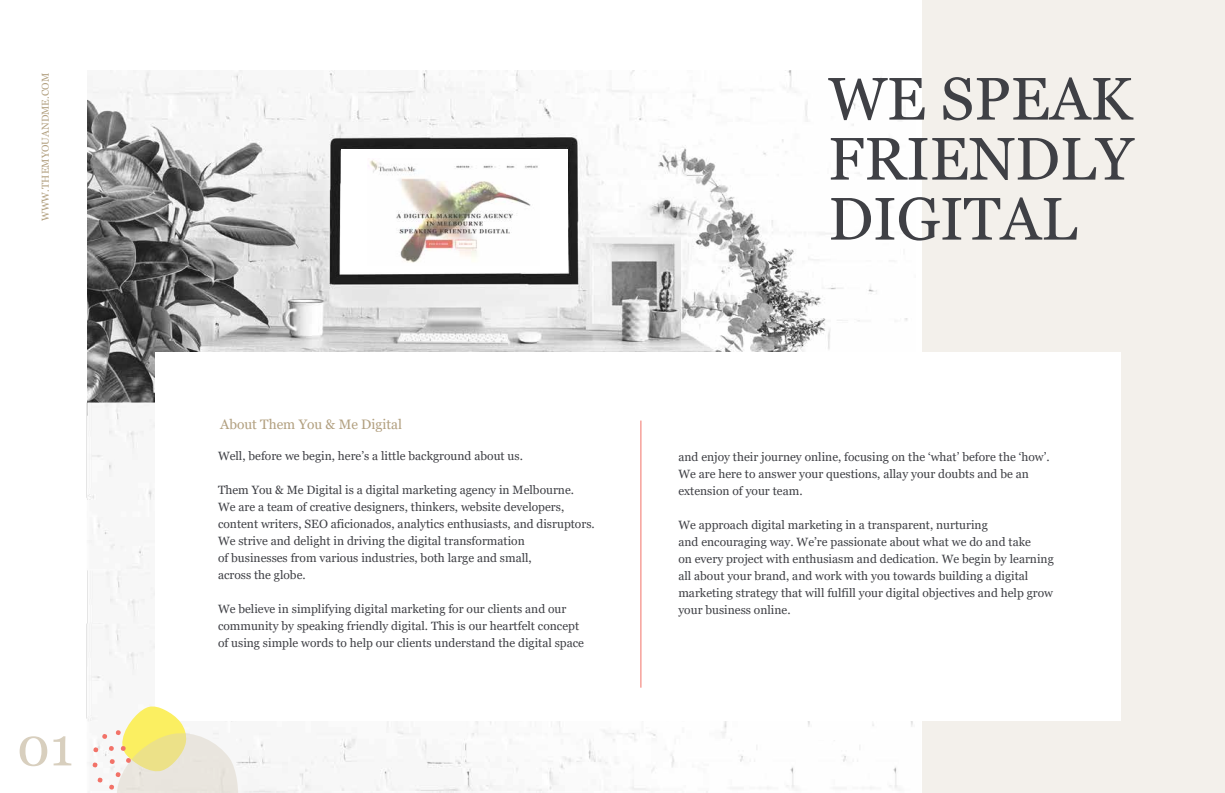
<style>
.page{position:relative;width:1225px;height:793px;background:#fff}
.page>*{position:absolute;margin:0;border:0;box-sizing:border-box;transform-origin:0 0}
.t1{font:60px/60px "Georgia";color:#3f4045;text-align:justify}
.t2{font:54px "Georgia";color:#d8cfbe}
.t3{font:13.7px "Georgia";color:#b2a080}
.t4{font:12px/17px "Georgia";color:#3f4045}
.t5{font:10px "Georgia";letter-spacing:.01em;color:#b2a080}
</style>
<div class="page">
<img style="left:88px;top:70px;width:820px;height:332px">
<img style="left:87px;top:402px;width:787px;height:324px">
<img style="left:86px;top:624px;width:731px;height:168px">
<div style="left:922px;top:0;width:303px;height:793px;background:#f3f0eb"></div>
<div style="left:155px;top:352px;width:965px;height:368px;background:#fff"></div>
<hr style="left:640px;top:421px;width:1px;height:267px;background:#f27268">
<div style="left:341px;top:149px;width:226px;height:123px;background:#fff"></div>
<img style="left:368px;top:160px;width:170px;height:103px">
<svg style="left:92px;top:706px;width:146px;height:87px"></svg>
<p class="t5" style="left:39px;top:221px;width:150px;rotate:-90deg">WWW.THEMYOUANDME.COM</p>
<h2 class="t2" style="left:17px;top:714px;width:58px">01</h2>
<p class="t3" style="left:220px;top:416px;width:183px">About Them You &amp; Me Digital</p>
<p class="t4" style="left:218px;top:448px;width:306px">Well, before we begin, here’s a little background about us.</p>
<p class="t4" style="left:218px;top:482px;width:378px">Them You &amp; Me Digital is a digital marketing agency in Melbourne.<br>We are a team of creative designers, thinkers, website developers, content writers, SEO aficionados, analytics enthusiasts, and disruptors.<br>We strive and delight in driving the digital transformation<br>of businesses from various industries, both large and small,<br>across the globe.</p>
<p class="t4" style="left:218px;top:601px;width:368px">We believe in simplifying digital marketing for our clients and our community by speaking friendly digital. This is our heartfelt concept of using simple words to help our clients understand the digital space</p>
<h1 class="t1" style="left:828px;top:70px;width:306px">WE SPEAK FRIENDLY DIGITAL</h1>
<p class="t4" style="left:678px;top:449px;width:373px">and enjoy their journey online, focusing on the ‘what’ before the ‘how’.<br>We are here to answer your questions, allay your doubts and be an extension of your team.</p>
<p class="t4" style="left:678px;top:517px;width:377px">We approach digital marketing in a transparent, nurturing<br>and encouraging way. We’re passionate about what we do and take<br>on every project with enthusiasm and dedication. We begin by learning all about your brand, and work with you towards building a digital marketing strategy that will fulfill your digital objectives and help grow your business online.</p>
</div>
